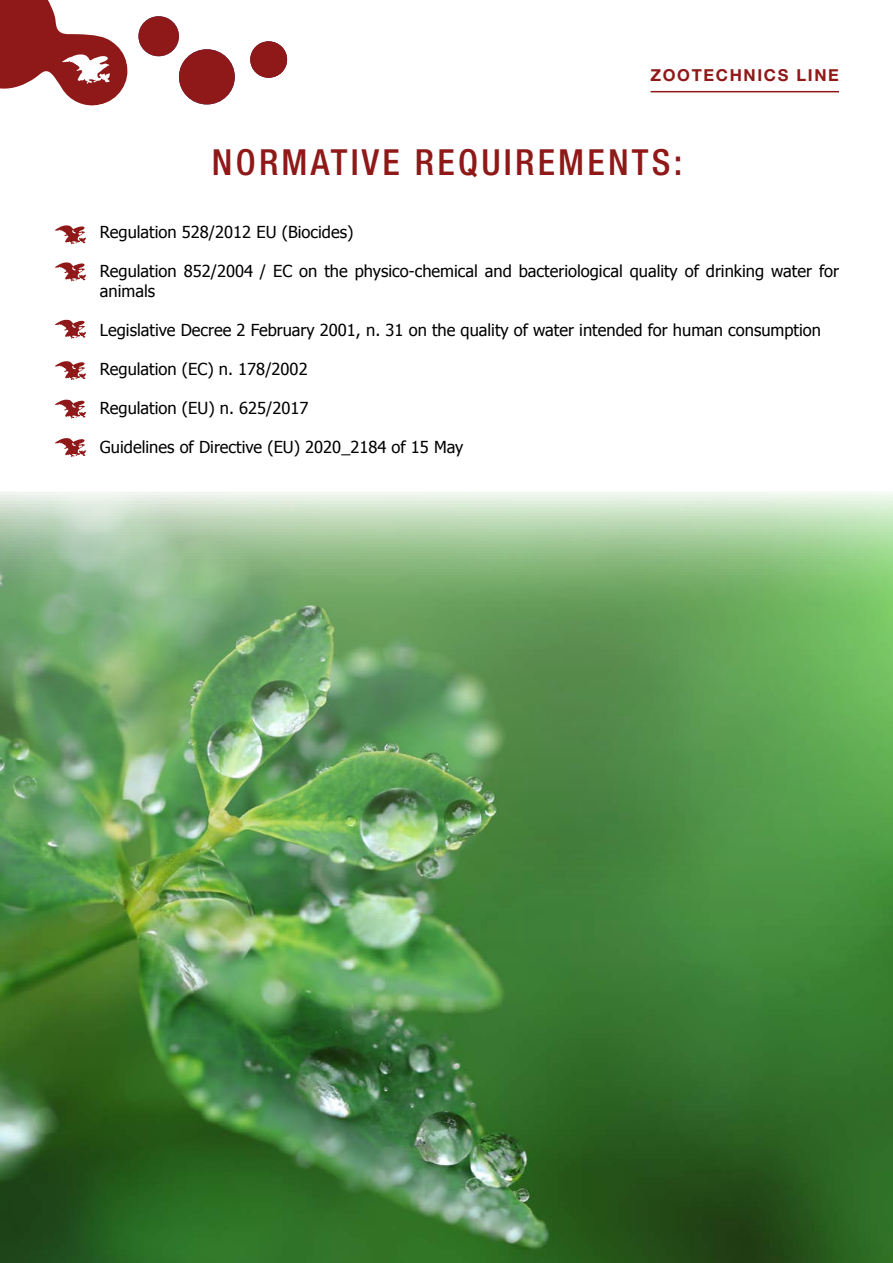
<style>
.page{position:relative;width:893px;height:1263px;background:#fff}
.page>*{position:absolute;margin:0;border:0;box-sizing:border-box;transform-origin:0 0}
.t1{font:500 condensed 36px "Helvetica Neue LT Std";letter-spacing:.09em;color:#8f1918}
.t2{font:16.5px/19.5px "Tahoma";color:#000}
.t3{font:700 16.5px "Helvetica Neue LT Std";letter-spacing:.1em;color:#8f1918}
</style>
<div class="page">
<svg style="left:138px;top:16px;width:97px;height:88px"></svg>
<svg style="left:250px;top:41px;width:37px;height:37px"></svg>
<svg style="left:0;top:0;width:128px;height:106px"></svg>
<hr style="left:651px;top:91px;width:188px;height:1px;background:#8f1918">
<svg style="left:55px;top:225px;width:31px;height:19px"></svg>
<svg style="left:55px;top:262px;width:31px;height:19px"></svg>
<svg style="left:55px;top:319px;width:31px;height:20px"></svg>
<svg style="left:55px;top:361px;width:31px;height:19px"></svg>
<svg style="left:55px;top:399px;width:31px;height:19px"></svg>
<svg style="left:55px;top:438px;width:31px;height:19px"></svg>
<img style="left:0;top:492px;width:893px;height:771px">
<p class="t3" style="left:650px;top:65px;width:190px">ZOOTECHNICS LINE</p>
<h1 class="t1" style="left:212px;top:140px;width:472px">NORMATIVE REQUIREMENTS:</h1>
<p class="t2" style="left:100px;top:221px;width:255px">Regulation 528/2012 EU (Biocides)</p>
<p class="t2" style="left:100px;top:260px;width:741px">Regulation 852/2004 / EC on the physico-chemical and bacteriological quality of drinking water for animals</p>
<p class="t2" style="left:100px;top:319px;width:723px">Legislative Decree 2 February 2001, n. 31 on the quality of water intended for human consumption</p>
<p class="t2" style="left:100px;top:358px;width:209px">Regulation (EC) n. 178/2002</p>
<p class="t2" style="left:100px;top:397px;width:210px">Regulation (EU) n. 625/2017</p>
<p class="t2" style="left:100px;top:436px;width:365px">Guidelines of Directive (EU) 2020_2184 of 15 May</p>
</div>
